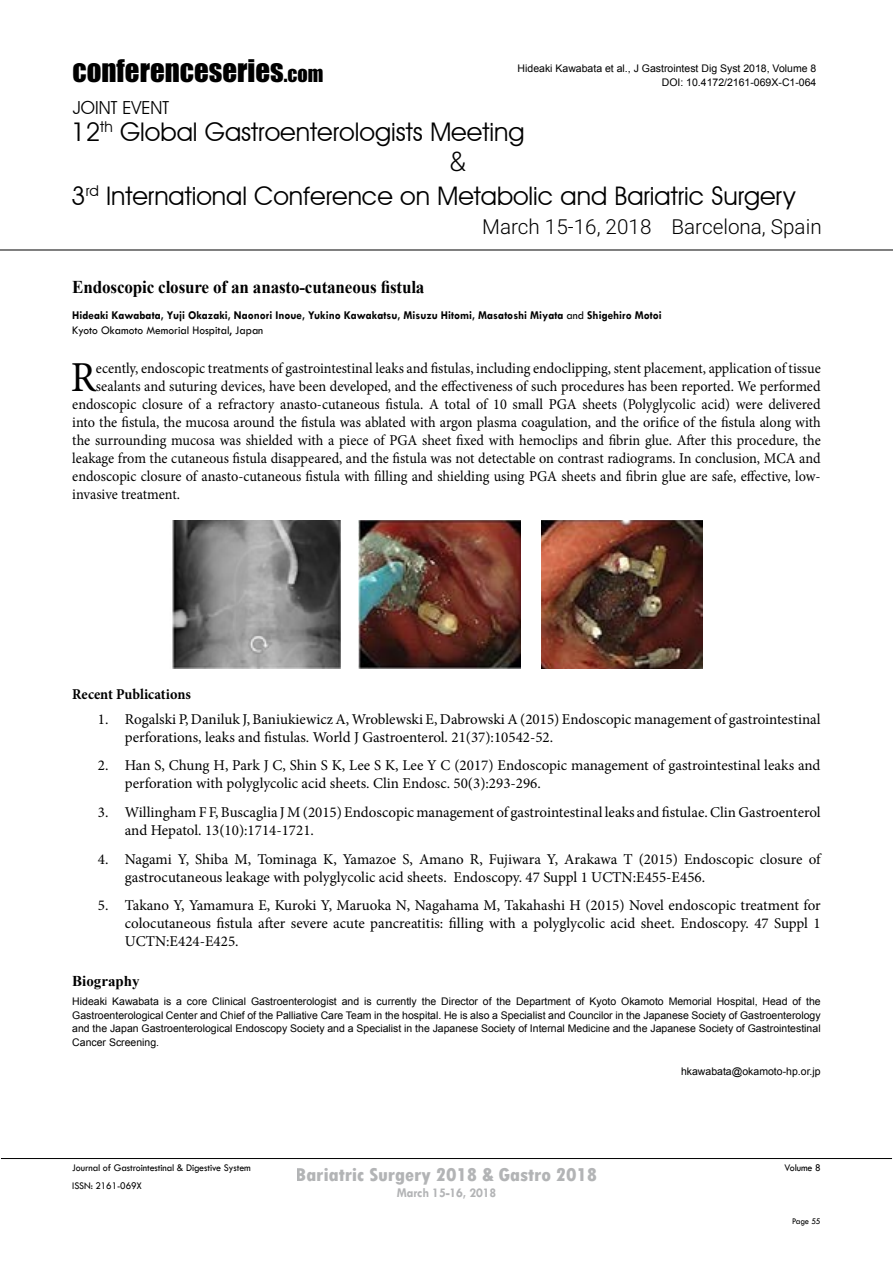
<style>
.page{position:relative;width:893px;height:1263px;background:#fff}
.page>*{position:absolute;margin:0;border:0;box-sizing:border-box;transform-origin:0 0}
.t1{font:42.75px "Minion Pro";color:#000;scale:.95 1}
.t2{font:28.8px "Impact";color:#000}
.t3{font:300 27px "Roboto";color:#000}
.t4{font:25.65px "Avant Garde IT Cby BT";color:#000}
.t5{font:300 20.7px "Roboto";color:#000}
.t6{font:800 condensed 19.5px "Tw Cen";letter-spacing:-.01em;color:#808285;scale:1.1 1}
.t7{font:700 18px "Times New Roman";letter-spacing:-.01em;color:#000;scale:.95 1}
.t8{font:18px "Avant Garde IT Cby BT";color:#000}
.t9{font:15px/18px "Minion Pro";color:#000}
.t10{font:15px "Minion Pro";color:#000;scale:.95 1}
.t11{font:700 15px "Minion Pro";color:#000;scale:.95 1}
.t12{font:700 15px "Times New Roman";color:#000}
.t13{font:700 13.5px "Tw Cen";letter-spacing:-.01em;color:#808285;scale:.95 1}
.t14{font:700 12px/15px "Tw Cen";color:#000;scale:.95 1}
.t15{font:10.5px/13.5px "Arial";color:#000;text-align:justify}
.t16{font:10.5px "Tw Cen";letter-spacing:-.01em;color:#000;scale:.95 1}
.t17{font:9px "Tw Cen";letter-spacing:-.02em;color:#000;scale:.95 1}
.s1{font-size:20.25px}
.s2{font-weight:400}
</style>
<div class="page">
<hr style="left:1px;top:1158px;width:891px;height:1px;background:#000">
<hr style="left:0;top:250px;width:893px;height:1px;background:#000">
<img style="left:172px;top:520px;width:168px;height:149px">
<img style="left:359px;top:520px;width:162px;height:149px">
<img style="left:541px;top:520px;width:161px;height:149px">
<h2 class="t2" style="left:73px;top:48px;width:252px">CONFERENCESERIES<span class="s1">.COM</span></h2>
<p class="t15" style="left:518px;top:61px;width:300px;line-height:14.4px;text-align:right">Hideaki Kawabata et al., J Gastrointest Dig Syst 2018, Volume 8<br>DOI: 10.4172/2161-069X-C1-064</p>
<p class="t8" style="left:73px;top:97px;width:98px">JOINT EVENT</p>
<h3 class="t4" style="left:71px;top:116px;width:455px">12<sup>th</sup> Global Gastroenterologists Meeting</h3>
<h3 class="t4" style="left:71px;top:180px;width:725px">3<sup>rd</sup> International Conference on Metabolic and Bariatric Surgery</h3>
<h3 class="t3" style="left:449px;top:143px;width:18px">&amp;</h3>
<h3 class="t5" style="left:482px;top:212px;width:341px">March 15-16, 2018 Barcelona, Spain</h3>
<p class="t7" style="left:72px;top:275px;width:372px">Endoscopic closure of an anasto-cutaneous fistula</p>
<p class="t14" style="left:72px;top:307px;width:622px">Hideaki Kawabata, Yuji Okazaki, Naonori Inoue, Yukino Kawakatsu, Misuzu Hitomi, Masatoshi Miyata <span class="s2">and</span> Shigehiro Motoi<br><span class="s2">Kyoto Okamoto Memorial Hospital, Japan</span></p>
<h1 class="t1" style="left:71px;top:349px;width:28px">R</h1>
<p class="t10" style="left:96px;top:358px;width:764px">ecently, endoscopic treatments of gastrointestinal leaks and fistulas, including endoclipping, stent placement, application of tissue</p>
<p class="t10" style="left:96px;top:376px;width:764px">sealants and suturing devices, have been developed, and the effectiveness of such procedures has been reported. We performed</p>
<p class="t10" style="left:72px;top:394px;width:789px">endoscopic closure of a refractory anasto-cutaneous fistula. A total of 10 small PGA sheets (Polyglycolic acid) were delivered</p>
<p class="t10" style="left:72px;top:412px;width:789px">into the fistula, the mucosa around the fistula was ablated with argon plasma coagulation, and the orifice of the fistula along with</p>
<p class="t10" style="left:72px;top:430px;width:789px">the surrounding mucosa was shielded with a piece of PGA sheet fixed with hemoclips and fibrin glue. After this procedure, the</p>
<p class="t10" style="left:72px;top:448px;width:789px">leakage from the cutaneous fistula disappeared, and the fistula was not detectable on contrast radiograms. In conclusion, MCA and</p>
<p class="t10" style="left:72px;top:466px;width:789px">endoscopic closure of anasto-cutaneous fistula with filling and shielding using PGA sheets and fibrin glue are safe, effective, low-</p>
<p class="t10" style="left:72px;top:484px;width:115px">invasive treatment.</p>
<p class="t11" style="left:72px;top:684px;width:126px">Recent Publications</p>
<p class="t9" style="left:125px;top:710px;width:697px;text-indent:-27px">1. Rogalski P, Daniluk J, Baniukiewicz A, Wroblewski E, Dabrowski A (2015) Endoscopic management of gastrointestinal perforations, leaks and fistulas. World J Gastroenterol. 21(37):10542-52.</p>
<p class="t9" style="left:125px;top:757px;width:697px;text-indent:-27px">2. Han S, Chung H, Park J C, Shin S K, Lee S K, Lee Y C (2017) Endoscopic management of gastrointestinal leaks and perforation with polyglycolic acid sheets. Clin Endosc. 50(3):293-296.</p>
<p class="t9" style="left:125px;top:803px;width:697px;text-indent:-27px">3. Willingham F F, Buscaglia J M (2015) Endoscopic management of gastrointestinal leaks and fistulae. Clin Gastroenterol and Hepatol. 13(10):1714-1721.</p>
<p class="t9" style="left:125px;top:850px;width:697px;text-indent:-27px">4. Nagami Y, Shiba M, Tominaga K, Yamazoe S, Amano R, Fujiwara Y, Arakawa T (2015) Endoscopic closure of gastrocutaneous leakage with polyglycolic acid sheets. Endoscopy. 47 Suppl 1 UCTN:E455-E456.</p>
<p class="t9" style="left:125px;top:896px;width:697px;text-align:justify;text-indent:-27px">5. Takano Y, Yamamura E, Kuroki Y, Maruoka N, Nagahama M, Takahashi H (2015) Novel endoscopic treatment for colocutaneous fistula after severe acute pancreatitis: filling with a polyglycolic acid sheet. Endoscopy. 47 Suppl 1<br>UCTN:E424-E425.</p>
<p class="t12" style="left:72px;top:970px;width:69px">Biography</p>
<p class="t15" style="left:72px;top:995px;width:750px">Hideaki Kawabata is a core Clinical Gastroenterologist and is currently the Director of the Department of Kyoto Okamoto Memorial Hospital, Head of the Gastroenterological Center and Chief of the Palliative Care Team in the hospital. He is also a Specialist and Councilor in the Japanese Society of Gastroenterology and the Japan Gastroenterological Endoscopy Society and a Specialist in the Japanese Society of Internal Medicine and the Japanese Society of Gastrointestinal Cancer Screening.</p>
<p class="t15" style="left:681px;top:1064px;width:141px">hkawabata@okamoto-hp.or.jp</p>
<p class="t16" style="left:72px;top:1162px;width:189px">Journal of Gastrointestinal &amp; Digestive System</p>
<p class="t16" style="left:784px;top:1162px;width:40px">Volume 8</p>
<p class="t16" style="left:72px;top:1179px;width:75px">ISSN: 2161-069X</p>
<h3 class="t6" style="left:296px;top:1163px;width:276px">Bariatric Surgery 2018 &amp; Gastro 2018</h3>
<p class="t13" style="left:397px;top:1184px;width:106px">March 15-16, 2018</p>
<p class="t17" style="left:792px;top:1215px;width:32px">Page 55</p>
</div>
